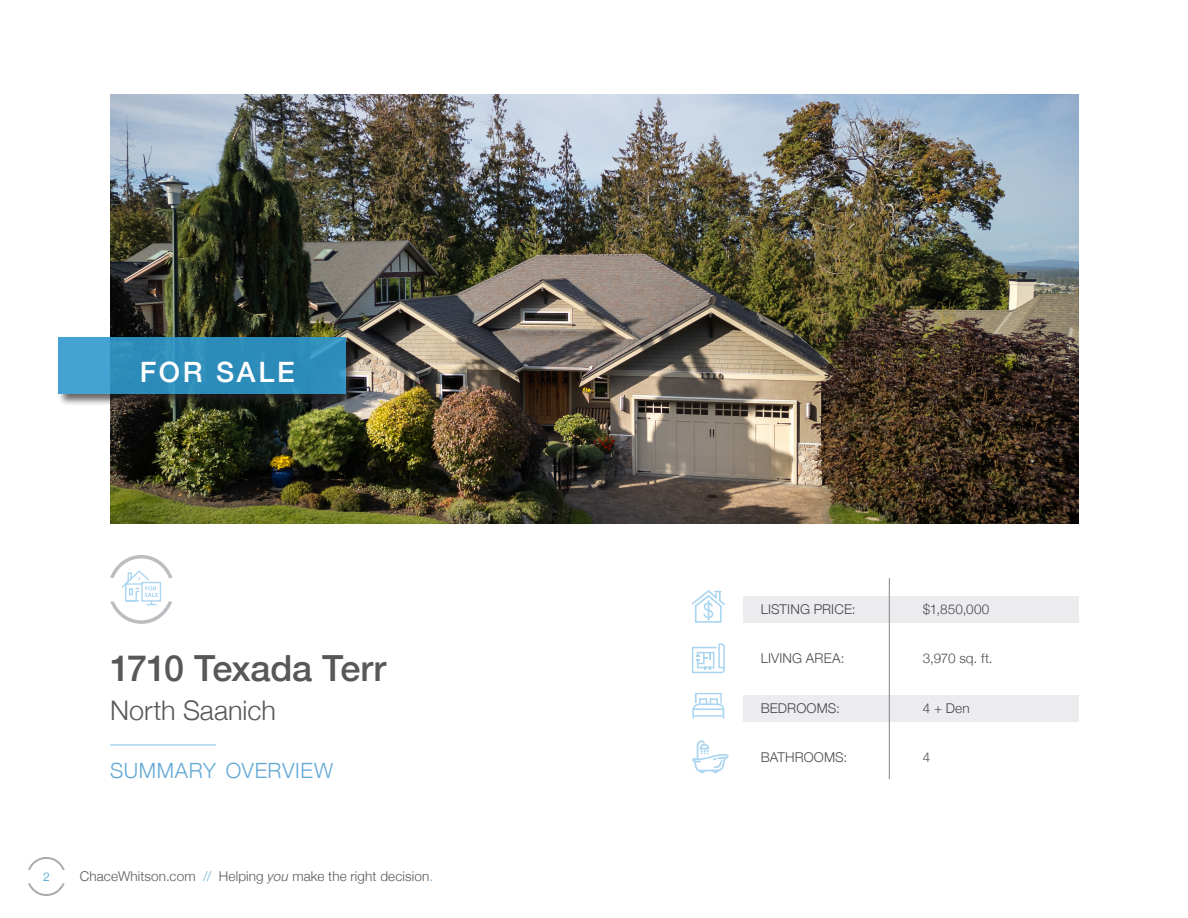
<style>
.page{position:relative;width:1188px;height:918px;background:#fff}
.page>*{position:absolute;margin:0;border:0;box-sizing:border-box;transform-origin:0 0}
.t1{font:500 36px "Helvetica Neue";letter-spacing:-.015em;color:#57585a}
.t2{font:500 28.05px "Helvetica Neue";letter-spacing:.095em;color:#fff}
.t3{font:300 27px "Helvetica Neue";color:#57585a}
.t4{font:300 21px "Helvetica Neue";letter-spacing:.03em;color:#62a8d5}
.t5{font:300 13.5px "Helvetica Neue";letter-spacing:.01em;color:#4b4c4d}
.t6{font:300 13.5px "Helvetica Neue";letter-spacing:.01em;color:#57585a}
.t7{font:300 12px "Helvetica Neue";color:#2f99cd}
.s1{color:#62a8d5}
.s2{font-style:italic}
</style>
<div class="page">
<svg style="left:28px;top:857px;width:37px;height:13px"></svg>
<svg style="left:28px;top:883px;width:37px;height:13px"></svg>
<div style="left:743px;top:597px;width:335px;height:26px;background:#ececee"></div>
<div style="left:743px;top:695px;width:335px;height:27px;background:#ececee"></div>
<img style="left:110px;top:94px;width:968px;height:429px">
<div style="left:57px;top:336px;width:301px;height:70px;background:#231f20;opacity:.75"></div>
<div style="left:58px;top:337px;width:287px;height:57px;background:linear-gradient(to right,#3c9bc8,#2887b5)"></div>
<hr style="left:110px;top:744px;width:106px;height:2px;background:#aad5f1">
<svg style="left:692px;top:643px;width:33px;height:30px"></svg>
<svg style="left:110px;top:555px;width:62px;height:69px"></svg>
<svg style="left:692px;top:590px;width:33px;height:33px"></svg>
<svg style="left:692px;top:693px;width:32px;height:26px"></svg>
<svg style="left:692px;top:741px;width:37px;height:32px"></svg>
<hr style="left:889px;top:578px;width:1px;height:201px;background:#808285">
<p class="t2" style="left:140px;top:350px;width:156px">FOR SALE</p>
<p class="t1" style="left:110px;top:639px;width:277px">1710 Texada Terr</p>
<p class="t3" style="left:110px;top:689px;width:167px">North Saanich</p>
<p class="t4" style="left:110px;top:753px;width:224px">SUMMARY OVERVIEW</p>
<p class="t7" style="left:43px;top:867px;width:8px">2</p>
<p class="t6" style="left:80px;top:865px;width:355px">ChaceWhitson.com <span class="s1">//</span> Helping <span class="s2">you</span> make the right decision<span class="s1">.</span></p>
<p class="t5" style="left:761px;top:598px;width:96px">LISTING PRICE:</p>
<p class="t5" style="left:923px;top:598px;width:68px">$1,850,000</p>
<p class="t5" style="left:761px;top:647px;width:85px">LIVING AREA:</p>
<p class="t5" style="left:923px;top:647px;width:71px">3,970 sq. ft.</p>
<p class="t5" style="left:761px;top:697px;width:81px">BEDROOMS:</p>
<p class="t5" style="left:923px;top:697px;width:49px">4 + Den</p>
<p class="t5" style="left:761px;top:746px;width:88px">BATHROOMS:</p>
<p class="t5" style="left:923px;top:746px;width:9px">4</p>
</div>
